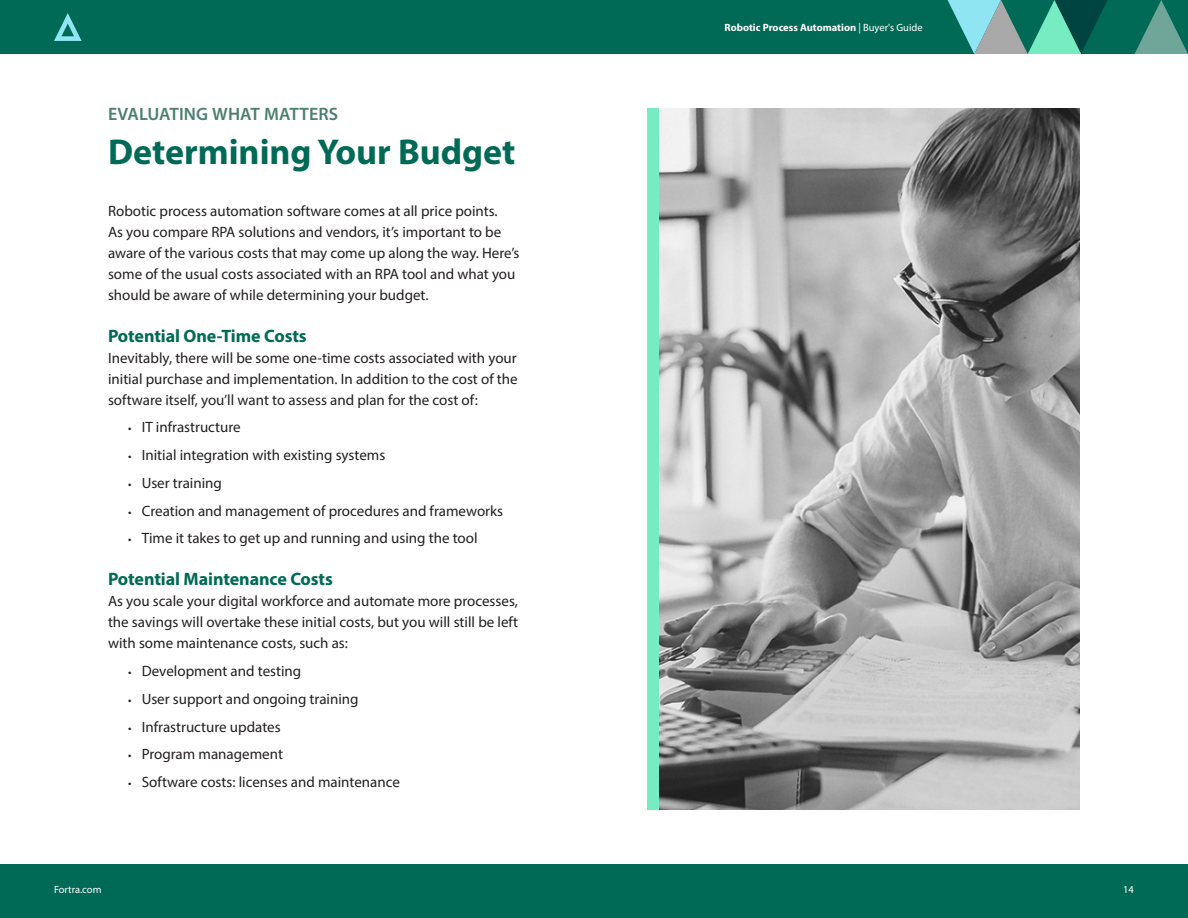
<style>
.page{position:relative;width:1188px;height:918px;background:#fff}
.page>*{position:absolute;margin:0;border:0;box-sizing:border-box;transform-origin:0 0}
.t1{font:700 36px "Myriad Pro";color:#006a56}
.Title_-_Summary_Copy{font:700 18px "Myriad Pro";letter-spacing:-.005em;color:#006a56}
.t2{font:600 18px "Myriad Pro";letter-spacing:.005em;color:#4d7f71}
.Title_-_Summary_Copy-2{font:15px/21px "Myriad Pro";color:#231f20;text-align:justify}
.t3{font:700 10.5px "Myriad Pro";color:#fff}
.t4{font:10.5px "Myriad Pro";color:#fff}
.s1{font-size:12px}
.s2{font-weight:400}
</style>
<div class="page">
<div style="left:0;top:864px;width:1188px;height:54px;background:#006a56"></div>
<div style="left:0;top:0;width:1188px;height:54px;background:#006a56"></div>
<svg style="left:54px;top:13px;width:28px;height:28px"></svg>
<svg style="left:948px;top:0;width:240px;height:54px"></svg>
<img style="left:659px;top:108px;width:421px;height:702px">
<div style="left:648px;top:108px;width:11px;height:702px;background:#77ecc2"></div>
<p class="t2" style="left:108px;top:103px;width:232px">EVALUATING WHAT MATTERS</p>
<p class="t1" style="left:108px;top:128px;width:409px">Determining Your Budget</p>
<p class="Title_-_Summary_Copy-2" style="left:108px;top:200px;width:413px;text-align:left">Robotic process automation software comes at all price points.<br>As you compare RPA solutions and vendors, it’s important to be aware of the various costs that may come up along the way. Here’s some of the usual costs associated with an RPA tool and what you should be aware of while determining your budget.</p>
<p class="Title_-_Summary_Copy" style="left:108px;top:324px;width:200px">Potential One-Time Costs</p>
<p class="Title_-_Summary_Copy-2" style="left:108px;top:347px;width:411px">Inevitably, there will be some one-time costs associated with your initial purchase and implementation. In addition to the cost of the software itself, you’ll want to assess and plan for the cost of:</p>
<p class="Title_-_Summary_Copy-2" style="left:128px;top:417px;width:114px"><span class="s1">•</span> IT infrastructure</p>
<p class="Title_-_Summary_Copy-2" style="left:128px;top:444px;width:259px"><span class="s1">•</span> Initial integration with existing systems</p>
<p class="Title_-_Summary_Copy-2" style="left:128px;top:472px;width:95px"><span class="s1">•</span> User training</p>
<p class="Title_-_Summary_Copy-2" style="left:128px;top:500px;width:376px"><span class="s1">•</span> Creation and management of procedures and frameworks</p>
<p class="Title_-_Summary_Copy-2" style="left:128px;top:528px;width:351px"><span class="s1">•</span> Time it takes to get up and running and using the tool</p>
<p class="Title_-_Summary_Copy" style="left:108px;top:568px;width:226px">Potential Maintenance Costs</p>
<p class="Title_-_Summary_Copy-2" style="left:108px;top:591px;width:412px">As you scale your digital workforce and automate more processes, the savings will overtake these initial costs, but you will still be left with some maintenance costs, such as:</p>
<p class="Title_-_Summary_Copy-2" style="left:128px;top:660px;width:175px"><span class="s1">•</span> Development and testing</p>
<p class="Title_-_Summary_Copy-2" style="left:128px;top:688px;width:232px"><span class="s1">•</span> User support and ongoing training</p>
<p class="Title_-_Summary_Copy-2" style="left:128px;top:716px;width:154px"><span class="s1">•</span> Infrastructure updates</p>
<p class="Title_-_Summary_Copy-2" style="left:128px;top:744px;width:156px"><span class="s1">•</span> Program management</p>
<p class="Title_-_Summary_Copy-2" style="left:128px;top:771px;width:273px"><span class="s1">•</span> Software costs: licenses and maintenance</p>
<p class="t3" style="left:724px;top:20px;width:200px">Robotic Process Automation <span class="s2">| Buyer's Guide</span></p>
<p class="t4" style="left:54px;top:883px;width:49px">Fortra.com</p>
<p class="t4" style="left:1123px;top:883px;width:12px">14</p>
</div>
